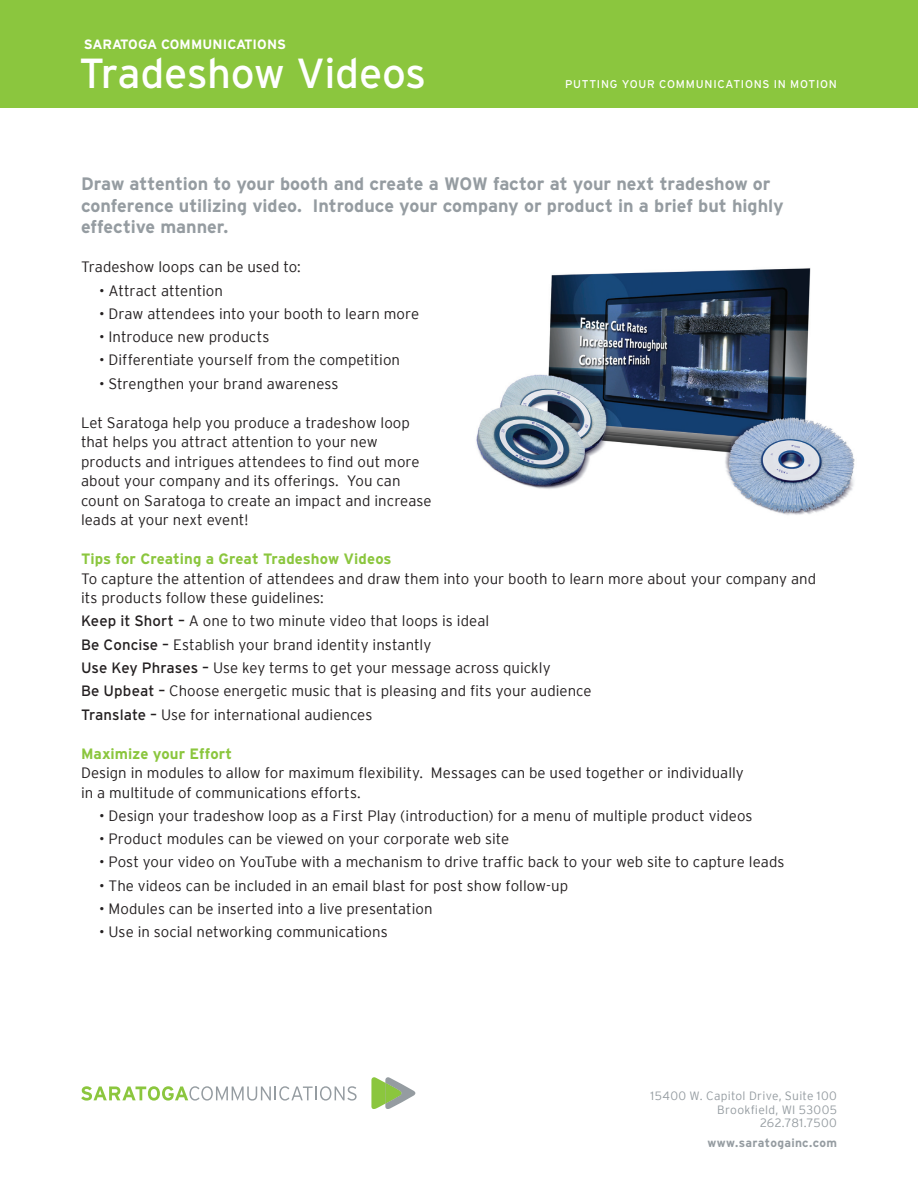
<style>
.page{position:relative;width:918px;height:1188px;background:#fff}
.page>*{position:absolute;margin:0;border:0;box-sizing:border-box;transform-origin:0 0}
.t1{font:42px "Interstate";letter-spacing:-.01em;color:#fff}
.t2{font:700 18px/21.6px "Interstate";letter-spacing:-.005em;color:#959ca1}
.t3{font:300 15px/19.5px "Interstate";color:#231f20}
.t4{font:700 15px "Interstate";letter-spacing:.005em;color:#8bc63e}
.t5{font:700 13.5px "Interstate";color:#fff}
.t6{font:300 12px/13.5px "Interstate";letter-spacing:.025em;color:#959ca1;text-align:right}
.t7{font:700 12px "Interstate";letter-spacing:.025em;color:#959ca1}
.t8{font:11.25px "Interstate";letter-spacing:.07em;color:#fff}
.s1{font-weight:400}
</style>
<div class="page">
<div style="left:0;top:0;width:918px;height:108px;background:#8bc63e"></div>
<svg style="left:371px;top:1077px;width:44px;height:32px"></svg>
<svg style="left:81px;top:1086px;width:276px;height:15px"></svg>
<img style="left:476px;top:268px;width:379px;height:247px">
<p class="t5" style="left:84px;top:36px;width:46px">Saratog</p>
<p class="t5" style="left:147px;top:36px;width:34px">a Comm</p>
<p class="t5" style="left:202px;top:36px;width:83px">unications</p>
<h1 class="t1" style="left:79px;top:49px;width:349px">Tradeshow Videos</h1>
<p class="t8" style="left:565px;top:77px;width:17px">Putt</p>
<p class="t8" style="left:597px;top:77px;width:241px">ing your Communications in Motion</p>
<p class="t2" style="left:81px;top:173px;width:704px">Draw attention to your booth and create a WOW factor at your next tradeshow or conference utilizing video. Introduce your company or product in a brief but highly effective manner.</p>
<p class="t3" style="left:81px;top:257px;width:221px">Tradeshow loops can be used to:</p>
<p class="t3" style="left:99px;top:280px;width:126px">• Attract attention</p>
<p class="t3" style="left:99px;top:304px;width:322px">• Draw attendees into your booth to learn more</p>
<p class="t3" style="left:99px;top:327px;width:172px">• Introduce new products</p>
<p class="t3" style="left:99px;top:350px;width:303px">• Differentiate yourself from the competition</p>
<p class="t3" style="left:99px;top:373px;width:241px">• Strengthen your brand awareness</p>
<p class="t3" style="left:81px;top:412px;width:352px">Let Saratoga help you produce a tradeshow loop that helps you attract attention to your new products and intrigues attendees to find out more about your company and its offerings. You can count on Saratoga to create an impact and increase leads at your next event!</p>
<p class="t4" style="left:81px;top:550px;width:312px">Tips for Creating a Great Tradeshow Videos</p>
<p class="t3" style="left:81px;top:568px;width:737px">To capture the attention of attendees and draw them into your booth to learn more about your company and its products follow these guidelines:</p>
<p class="t3" style="left:81px;top:609px;width:512px;line-height:23.2px"><span class="s1">Keep it Short –</span> A one to two minute video that loops is ideal<br><span class="s1">Be Concise –</span> Establish your brand identity instantly<br><span class="s1">Use Key Phrases –</span> Use key terms to get your message across quickly<br><span class="s1">Be Upbeat –</span> Choose energetic music that is pleasing and fits your audience <span class="s1">Translate –</span> Use for international audiences</p>
<p class="t4" style="left:81px;top:745px;width:153px">Maximize your Effort</p>
<p class="t3" style="left:81px;top:763px;width:664px">Design in modules to allow for maximum flexibility. Messages can be used together or individually in a multitude of communications efforts.</p>
<p class="t3" style="left:99px;top:806px;width:655px">• Design your tradeshow loop as a First Play (introduction) for a menu of multiple product videos</p>
<p class="t3" style="left:99px;top:829px;width:412px">• Product modules can be viewed on your corporate web site</p>
<p class="t3" style="left:99px;top:852px;width:687px">• Post your video on YouTube with a mechanism to drive traffic back to your web site to capture leads</p>
<p class="t3" style="left:99px;top:875px;width:471px">• The videos can be included in an email blast for post show follow-up</p>
<p class="t3" style="left:99px;top:899px;width:335px">• Modules can be inserted into a live presentation</p>
<p class="t3" style="left:99px;top:922px;width:290px">• Use in social networking communications</p>
<p class="t6" style="left:651px;top:1089px;width:188px">15400 W. Capitol Drive, Suite 100<br>Brookfield, WI 53005<br>262.781.7500</p>
<p class="t7" style="left:707px;top:1137px;width:131px">www.saratogainc.com</p>
</div>
